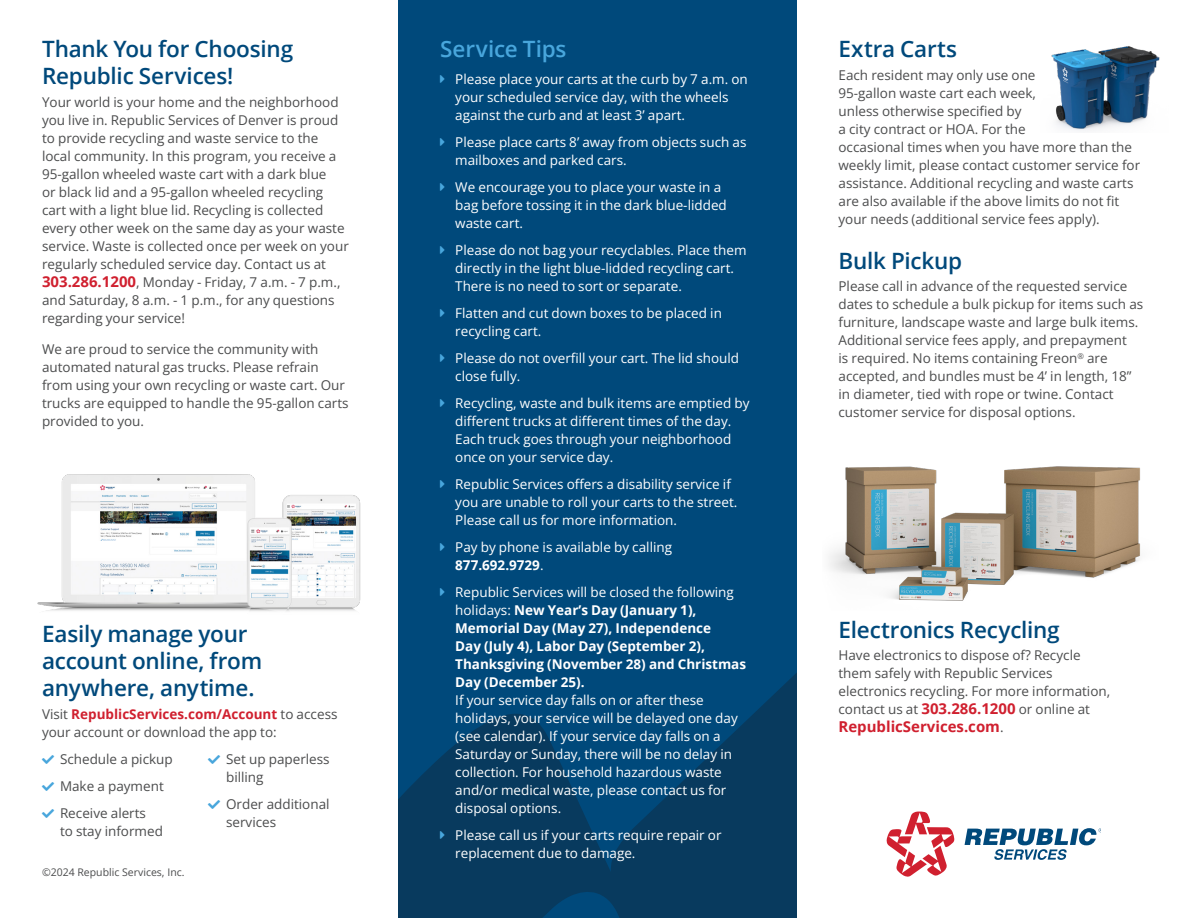
<style>
.page{position:relative;width:1188px;height:918px;background:#fff}
.page>*{position:absolute;margin:0;border:0;box-sizing:border-box;transform-origin:0 0}
.H2a{font:600 22.5px/27px "Open Sans";letter-spacing:-.01em;color:#00497b}
.H2b{font:600 22.5px "Open Sans";letter-spacing:-.005em;color:#48a6dc}
.body{font:700 15px "Open Sans";color:#d0202f}
.body-2{font:13.5px/18px "Open Sans";color:#4b4c4d}
.t1{font:13.5px/18px "Open Sans";color:#fff}
.body_span{font:13.5px/18px "Open Sans";color:#4b4c4d}
.t2{font:10.5px "Open Sans";color:#4b4c4d}
.s1{font-weight:700;font-size:15px;color:#d0202f}
.s2{font-weight:700;color:#d0202f}
.s3{color:#48a6dc}
.s4{font-weight:700}
.s5{font-weight:400;font-size:13.5px;color:#4b4c4d}
</style>
<div class="page">
<div style="left:398px;top:0;width:398px;height:918px;background:#00497b"></div>
<svg style="left:398px;top:674px;width:398px;height:244px;fill:#083a5e"></svg>
<svg style="left:886px;top:811px;width:69px;height:66px"></svg>
<svg style="left:965px;top:828px;width:135px;height:32px"></svg>
<img style="left:37px;top:474px;width:324px;height:138px">
<img style="left:1051px;top:46px;width:109px;height:85px">
<img style="left:829px;top:466px;width:312px;height:135px">
<svg style="left:440px;top:831px;width:5px;height:8px"></svg>
<p class="H2a" style="left:42px;top:35px;width:253px">Thank You for Choosing<br>Republic Services!</p>
<p class="body-2" style="left:42px;top:92px;width:308px">Your world is your home and the neighborhood you live in. Republic Services of Denver is proud to provide recycling and waste service to the local community. In this program, you receive a 95-gallon wheeled waste cart with a dark blue<br>or black lid and a 95-gallon wheeled recycling cart with a light blue lid. Recycling is collected every other week on the same day as your waste service. Waste is collected once per week on your regularly scheduled service day. Contact us at <span class="s1">303.286.1200</span>, Monday - Friday, 7 a.m. - 7 p.m., and Saturday, 8 a.m. - 1 p.m., for any questions regarding your service!</p>
<p class="body-2" style="left:42px;top:340px;width:308px">We are proud to service the community with automated natural gas trucks. Please refrain from using your own recycling or waste cart. Our trucks are equipped to handle the 95-gallon carts provided to you.</p>
<p class="H2a" style="left:42px;top:620px;width:222px">Easily manage your account online, from anywhere, anytime.</p>
<p class="body_span" style="left:42px;top:704px;width:297px">Visit <span class="s2">RepublicServices.com/Account</span> to access your account or download the app to:</p>
<p class="body-2" style="left:42px;top:749px;width:132px"><span class="s3">■</span> Schedule a pickup</p>
<p class="body-2" style="left:42px;top:776px;width:123px"><span class="s3">■</span> Make a payment</p>
<p class="body-2" style="left:60px;top:803px;width:104px;text-indent:-18px"><span class="s3">■</span> Receive alerts<br>to stay informed</p>
<p class="body-2" style="left:226px;top:749px;width:105px;text-indent:-18px"><span class="s3">■</span> Set up paperless billing</p>
<p class="body-2" style="left:226px;top:794px;width:105px;text-indent:-18px"><span class="s3">■</span> Order additional services</p>
<p class="t2" style="left:42px;top:865px;width:144px">©2024 Republic Services, Inc.</p>
<p class="H2b" style="left:440px;top:33px;width:128px">Service Tips</p>
<p class="t1" style="left:455px;top:70px;width:294px">Please place your carts at the curb by 7 a.m. on your scheduled service day, with the wheels against the curb and at least 3’ apart.</p>
<p class="t1" style="left:455px;top:133px;width:293px">Please place carts 8’ away from objects such as mailboxes and parked cars.</p>
<p class="t1" style="left:455px;top:178px;width:273px">We encourage you to place your waste in a bag before tossing it in the dark blue-lidded waste cart.</p>
<p class="t1" style="left:455px;top:241px;width:293px">Please do not bag your recyclables. Place them directly in the light blue-lidded recycling cart.<br>There is no need to sort or separate.</p>
<p class="t1" style="left:455px;top:304px;width:268px">Flatten and cut down boxes to be placed in recycling cart.</p>
<p class="t1" style="left:455px;top:349px;width:285px">Please do not overfill your cart. The lid should close fully.</p>
<p class="t1" style="left:455px;top:394px;width:296px">Recycling, waste and bulk items are emptied by different trucks at different times of the day.<br>Each truck goes through your neighborhood once on your service day.</p>
<p class="t1" style="left:455px;top:475px;width:284px">Republic Services offers a disability service if you are unable to roll your carts to the street.<br>Please call us for more information.</p>
<p class="t1" style="left:455px;top:538px;width:218px">Pay by phone is available by calling<br><span class="s4">877.692.9729</span>.</p>
<p class="t1" style="left:455px;top:583px;width:292px">Republic Services will be closed the following holidays: <span class="s4">New Year’s Day (January 1), Memorial Day (May 27), Independence<br>Day (July 4), Labor Day (September 2), Thanksgiving (November 28) and Christmas Day (December 25).<br></span>If your service day falls on or after these holidays, your service will be delayed one day (see calendar). If your service day falls on a Saturday or Sunday, there will be no delay in collection. For household hazardous waste and/or medical waste, please contact us for disposal options.</p>
<p class="t1" style="left:455px;top:826px;width:268px">Please call us if your carts require repair or replacement due to damage.</p>
<p class="H2a" style="left:838px;top:35px;width:120px">Extra Carts</p>
<p class="body-2" style="left:838px;top:65px;width:303px">Each resident may only use one<br>95-gallon waste cart each week,<br>unless otherwise specified by<br>a city contract or HOA. For the<br>occasional times when you have more than the weekly limit, please contact customer service for assistance. Additional recycling and waste carts are also available if the above limits do not fit your needs (additional service fees apply).</p>
<p class="H2a" style="left:838px;top:246px;width:125px">Bulk Pickup</p>
<p class="body-2" style="left:838px;top:277px;width:306px">Please call in advance of the requested service dates to schedule a bulk pickup for items such as furniture, landscape waste and large bulk items.<br>Additional service fees apply, and prepayment<br>is required. No items containing Freon<sup>®</sup> are accepted, and bundles must be 4’ in length, 18” in diameter, tied with rope or twine. Contact customer service for disposal options.</p>
<p class="H2a" style="left:838px;top:615px;width:223px">Electronics Recycling</p>
<p class="body-2" style="left:838px;top:646px;width:273px">Have electronics to dispose of? Recycle them safely with Republic Services electronics recycling. For more information, contact us at <span class="s1">303.286.1200</span> or online at</p>
<p class="body" style="left:838px;top:716px;width:167px">RepublicServices.com<span class="s5">.</span></p>
</div>
